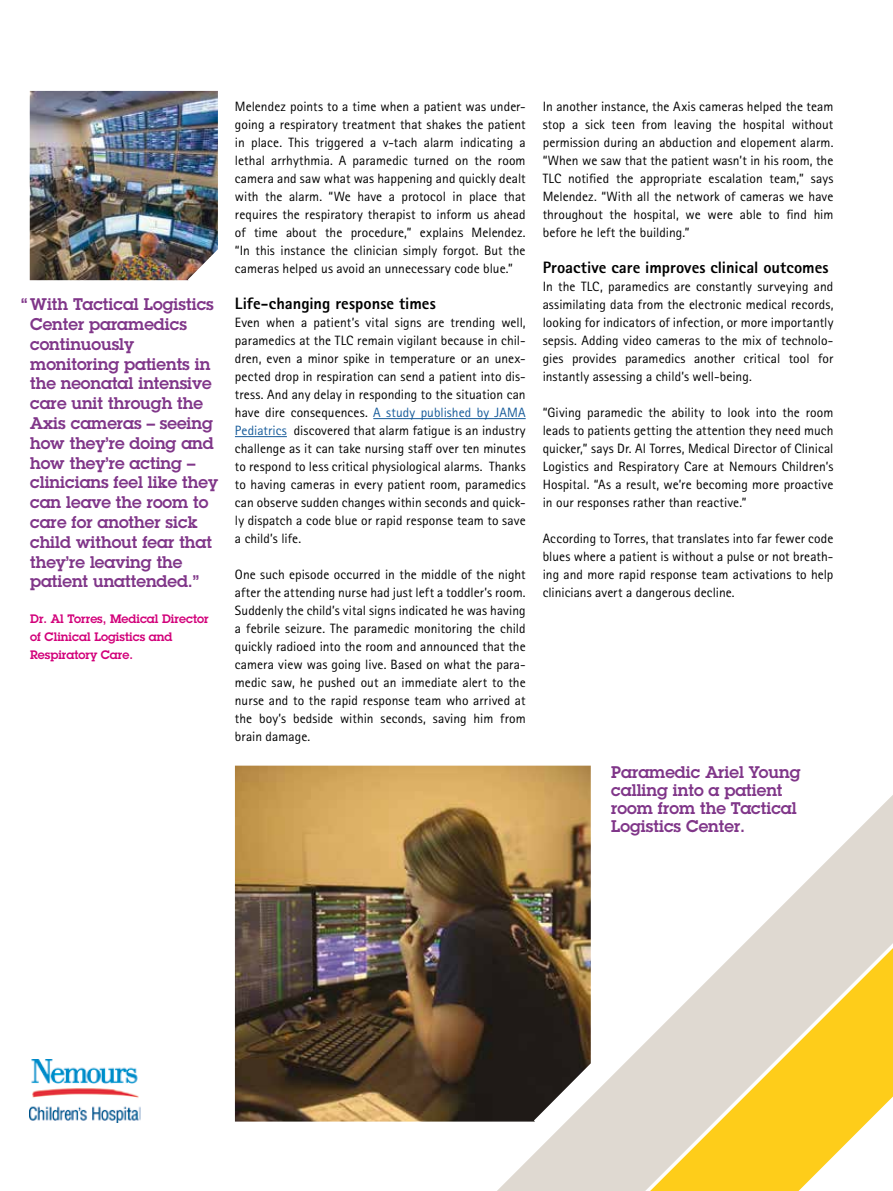
<style>
.page{position:relative;width:893px;height:1191px;background:#fff}
.page>*{position:absolute;margin:0;border:0;box-sizing:border-box;transform-origin:0 0}
.t1{font:600 16.5px/19.8px "Lubalin Graph ECG";color:#803689}
.t2{font:800 16.5px "Rotis Sans Serif Pro";color:#000}
.t3{font:13.5px/18px "Rotis Sans Serif Pro";letter-spacing:.005em;color:#000;text-align:justify}
.t4{font:600 12px/18px "Lubalin Graph ECG";color:#d2007a}
.s1{color:#165b9a}
</style>
<div class="page">
<img style="left:235px;top:765px;width:356px;height:356px">
<hr style="left:373px;top:418px;width:153px;height:1px;background:#165b9a">
<hr style="left:235px;top:436px;width:52px;height:1px;background:#165b9a">
<img style="left:30px;top:1059px;width:111px;height:63px">
<img style="left:30px;top:91px;width:188px;height:189px">
<svg style="left:497px;top:794px;width:396px;height:397px"></svg>
<svg style="left:637px;top:935px;width:256px;height:256px"></svg>
<p class="t1" style="left:30px;top:295px;width:189px;text-indent:-9px">“ With Tactical Logistics<br>Center paramedics continuously monitoring patients in the neonatal intensive care unit through the<br>Axis cameras – seeing how they’re doing and how they’re acting – clinicians feel like they can leave the room to care for another sick child without fear that they’re leaving the patient unattended.”</p>
<p class="t4" style="left:30px;top:610px;width:180px">Dr. Al Torres, Medical Director of Clinical Logistics and<br>Respiratory Care.</p>
<p class="t3" style="left:235px;top:98px;width:292px">Melendez points to a time when a patient was under&shy;going a respiratory treatment that shakes the patient in place. This triggered a v-tach alarm indicating a lethal arrhythmia. A paramedic turned on the room camera and saw what was happening and quickly dealt with the alarm. “We have a protocol in place that requires the respiratory therapist to inform us ahead of time about the procedure,” explains Melendez. “In this instance the clinician simply forgot. But the cameras helped us avoid an unnecessary code blue.”</p>
<p class="t2" style="left:235px;top:293px;width:202px">Life-changing response times</p>
<p class="t3" style="left:235px;top:314px;width:292px">Even when a patient’s vital signs are trending well, paramedics at the TLC remain vigilant because in chil&shy;dren, even a minor spike in temperature or an unex&shy;pected drop in respiration can send a patient into dis&shy;tress. And any delay in responding to the situation can have dire consequences. <span class="s1">A study published by JAMA Pediatrics</span> discovered that alarm fatigue is an industry challenge as it can take nursing staff over ten minutes to respond to less critical physiological alarms. Thanks to having cameras in every patient room, paramedics can observe sudden changes within seconds and quick&shy;ly dispatch a code blue or rapid response team to save a child’s life.</p>
<p class="t3" style="left:235px;top:566px;width:292px">One such episode occurred in the middle of the night after the attending nurse had just left a toddler’s room.<br>Suddenly the child’s vital signs indicated he was having a febrile seizure. The paramedic monitoring the child quickly radioed into the room and announced that the camera view was going live. Based on what the para&shy;medic saw, he pushed out an immediate alert to the nurse and to the rapid response team who arrived at the boy’s bedside within seconds, saving him from brain damage.</p>
<p class="t3" style="left:543px;top:98px;width:292px">In another instance, the Axis cameras helped the team stop a sick teen from leaving the hospital without permission during an abduction and elopement alarm. “When we saw that the patient wasn’t in his room, the TLC notified the appropriate escalation team,” says Melendez. “With all the network of cameras we have throughout the hospital, we were able to find him before he left the building.”</p>
<p class="t2" style="left:543px;top:257px;width:287px">Proactive care improves clinical outcomes</p>
<p class="t3" style="left:543px;top:278px;width:292px">In the TLC, paramedics are constantly surveying and assimilating data from the electronic medical records, looking for indicators of infection, or more importantly sepsis. Adding video cameras to the mix of technolo&shy;gies provides paramedics another critical tool for instantly assessing a child’s well-being.</p>
<p class="t3" style="left:543px;top:404px;width:292px">“Giving paramedic the ability to look into the room leads to patients getting the attention they need much quicker,” says Dr. Al Torres, Medical Director of Clinical Logistics and Respiratory Care at Nemours Children’s Hospital. “As a result, we’re becoming more proactive in our responses rather than reactive.”</p>
<p class="t3" style="left:543px;top:530px;width:292px">According to Torres, that translates into far fewer code blues where a patient is without a pulse or not breath&shy;ing and more rapid response team activations to help clinicians avert a dangerous decline.</p>
<p class="t1" style="left:611px;top:763px;width:191px;line-height:18px">Paramedic Ariel Young calling into a patient room from the Tactical<br>Logistics Center.</p>
</div>
